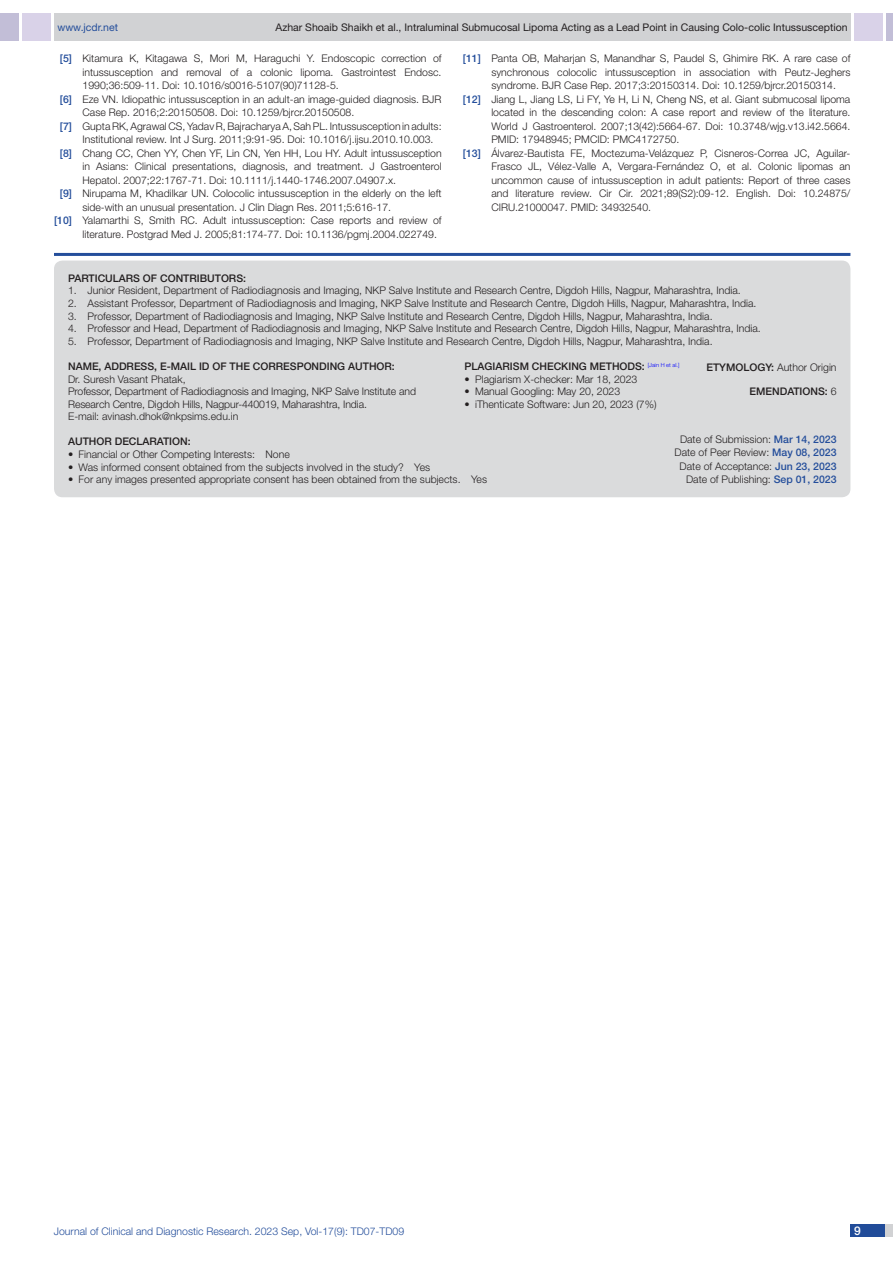
<style>
.page{position:relative;width:893px;height:1263px;background:#fff}
.page>*{position:absolute;margin:0;border:0;box-sizing:border-box;transform-origin:0 0}
.t1{font:500 12px "Helvetica Neue";color:#fff}
.Partic_Contri_Txt{font:300 10.5px/12.6px "Helvetica Neue";color:#231f20}
.Partic_Contri_Head{font:500 10.5px "Helvetica Neue";color:#231f20}
.t2{font:10.5px "Helvetica Neue";color:#231f20}
.tb_txt{font:300 10.5px "Helvetica Neue";color:#231f20}
.t3{font:300 10.5px "Helvetica Neue";color:#244e9b}
.Partic_Contri_Head-2{font:300 10.5px "Helvetica Neue";color:#231f20}
.t4{font:10.5px "Helvetica Neue";color:#244e9b}
.s1{font-weight:500;color:#244e9b}
.s2{font-weight:500}
.s3{font-weight:300}
</style>
<div class="page">
<div style="left:54px;top:13px;width:796px;height:28px;background:#d1d2d4"></div>
<div style="left:0;top:13px;width:19px;height:28px;background:#c2bed7"></div>
<div style="left:22px;top:13px;width:29px;height:28px;background:#d9d2e8"></div>
<div style="left:886px;top:13px;width:7px;height:28px;background:#c2bed7"></div>
<div style="left:854px;top:13px;width:29px;height:28px;background:#d9d2e8"></div>
<div style="left:850px;top:1224px;width:43px;height:13px;background:#d1d2d4"></div>
<div style="left:850px;top:1224px;width:35px;height:13px;background:#214c99"></div>
<hr style="left:54px;top:253px;width:796px;height:3px;background:#244e9b">
<div style="left:54px;top:261px;width:796px;height:236px;background:#dadbdc;border-radius:9px"></div>
<p class="t4" style="left:57px;top:21px;width:62px">www.jcdr.net</p>
<p class="t2" style="left:276px;top:21px;width:573px">Azhar Shoaib Shaikh et al., Intraluminal Submucosal Lipoma Acting as a Lead Point in Causing Colo-colic Intussusception</p>
<p class="Partic_Contri_Txt" style="left:60px;top:52px;width:383px"><span class="s1">[5]</span> Kitamura K, Kitagawa S, Mori M, Haraguchi Y. Endoscopic correction of</p>
<p class="Partic_Contri_Txt" style="left:82px;top:66px;width:361px">intussusception and removal of a colonic lipoma. Gastrointest Endosc.</p>
<p class="Partic_Contri_Txt" style="left:82px;top:79px;width:258px">1990;36:509-11. Doi: 10.1016/s0016-5107(90)71128-5.</p>
<p class="Partic_Contri_Txt" style="left:60px;top:93px;width:383px"><span class="s1">[6]</span> Eze VN. Idiopathic intussusception in an adult-an image-guided diagnosis. BJR</p>
<p class="Partic_Contri_Txt" style="left:82px;top:106px;width:273px">Case Rep. 2016;2:20150508. Doi: 10.1259/bjrcr.20150508.</p>
<p class="Partic_Contri_Txt" style="left:60px;top:120px;width:383px"><span class="s1">[7]</span> Gupta RK, Agrawal CS, Yadav R, Bajracharya A, Sah PL. Intussusception in adults:</p>
<p class="Partic_Contri_Txt" style="left:82px;top:133px;width:352px">Institutional review. Int J Surg. 2011;9:91-95. Doi: 10.1016/j.ijsu.2010.10.003.</p>
<p class="Partic_Contri_Txt" style="left:60px;top:147px;width:383px"><span class="s1">[8]</span> Chang CC, Chen YY, Chen YF, Lin CN, Yen HH, Lou HY. Adult intussusception</p>
<p class="Partic_Contri_Txt" style="left:82px;top:160px;width:361px">in Asians: Clinical presentations, diagnosis, and treatment. J Gastroenterol</p>
<p class="Partic_Contri_Txt" style="left:82px;top:174px;width:315px">Hepatol. 2007;22:1767-71. Doi: 10.1111/j.1440-1746.2007.04907.x.</p>
<p class="Partic_Contri_Txt" style="left:60px;top:187px;width:383px"><span class="s1">[9]</span> Nirupama M, Khadilkar UN. Colocolic intussusception in the elderly on the left</p>
<p class="Partic_Contri_Txt" style="left:82px;top:201px;width:310px">side-with an unusual presentation. J Clin Diagn Res. 2011;5:616-17.</p>
<p class="Partic_Contri_Txt" style="left:54px;top:214px;width:389px"><span class="s1">[10]</span> Yalamarthi S, Smith RC. Adult intussusception: Case reports and review of</p>
<p class="Partic_Contri_Txt" style="left:82px;top:228px;width:356px">literature. Postgrad Med J. 2005;81:174-77. Doi: 10.1136/pgmj.2004.022749.</p>
<p class="Partic_Contri_Txt" style="left:463px;top:52px;width:389px"><span class="s1">[11]</span> Panta OB, Maharjan S, Manandhar S, Paudel S, Ghimire RK. A rare case of</p>
<p class="Partic_Contri_Txt" style="left:491px;top:66px;width:361px">synchronous colocolic intussusception in association with Peutz-Jeghers</p>
<p class="Partic_Contri_Txt" style="left:491px;top:79px;width:346px">syndrome. BJR Case Rep. 2017;3:20150314. Doi: 10.1259/bjrcr.20150314.</p>
<p class="Partic_Contri_Txt" style="left:463px;top:93px;width:389px"><span class="s1">[12]</span> Jiang L, Jiang LS, Li FY, Ye H, Li N, Cheng NS, et al. Giant submucosal lipoma</p>
<p class="Partic_Contri_Txt" style="left:491px;top:106px;width:361px">located in the descending colon: A case report and review of the literature.</p>
<p class="Partic_Contri_Txt" style="left:491px;top:120px;width:361px">World J Gastroenterol. 2007;13(42):5664-67. Doi: 10.3748/wjg.v13.i42.5664.</p>
<p class="Partic_Contri_Txt" style="left:491px;top:133px;width:189px">PMID: 17948945; PMCID: PMC4172750.</p>
<p class="Partic_Contri_Txt" style="left:463px;top:147px;width:389px"><span class="s1">[13]</span> Álvarez-Bautista FE, Moctezuma-Velázquez P, Cisneros-Correa JC, Aguilar-</p>
<p class="Partic_Contri_Txt" style="left:491px;top:160px;width:361px">Frasco JL, Vélez-Valle A, Vergara-Fernández O, et al. Colonic lipomas an</p>
<p class="Partic_Contri_Txt" style="left:491px;top:174px;width:361px">uncommon cause of intussusception in adult patients: Report of three cases</p>
<p class="Partic_Contri_Txt" style="left:491px;top:187px;width:361px">and literature review. Cir Cir. 2021;89(S2):09-12. English. Doi: 10.24875/</p>
<p class="Partic_Contri_Txt" style="left:491px;top:201px;width:161px">CIRU.21000047. PMID: 34932540.</p>
<p class="Partic_Contri_Head" style="left:68px;top:272px;width:179px">PARTICULARS OF CONTRIBUTORS:</p>
<p class="Partic_Contri_Txt" style="left:68px;top:284px;width:674px">1. Junior Resident, Department of Radiodiagnosis and Imaging, Nkp Salve Institute and Research Centre, Digdoh Hills, Nagpur, Maharashtra, India.</p>
<p class="Partic_Contri_Txt" style="left:68px;top:297px;width:690px">2. Assistant Professor, Department of Radiodiagnosis and Imaging, Nkp Salve Institute and Research Centre, Digdoh Hills, Nagpur, Maharashtra, India.</p>
<p class="Partic_Contri_Txt" style="left:68px;top:309px;width:646px">3. Professor, Department of Radiodiagnosis and Imaging, Nkp Salve Institute and Research Centre, Digdoh Hills, Nagpur, Maharashtra, India.</p>
<p class="Partic_Contri_Txt" style="left:68px;top:322px;width:694px">4. Professor and Head, Department of Radiodiagnosis and Imaging, Nkp Salve Institute and Research Centre, Digdoh Hills, Nagpur, Maharashtra, India.</p>
<p class="Partic_Contri_Txt" style="left:68px;top:335px;width:646px">5. Professor, Department of Radiodiagnosis and Imaging, Nkp Salve Institute and Research Centre, Digdoh Hills, Nagpur, Maharashtra, India.</p>
<p class="Partic_Contri_Head" style="left:465px;top:360px;width:216px">PLAGIARISM CHECKING METHODS: <sup>[Jain</sup> <sup>H</sup> <sup>et</sup> <sup>al.]</sup></p>
<p class="tb_txt" style="left:465px;top:372px;width:174px">• Plagiarism X-checker: Mar 18, 2023</p>
<p class="tb_txt" style="left:465px;top:385px;width:157px">• Manual Googling: May 20, 2023</p>
<p class="tb_txt" style="left:465px;top:398px;width:194px">• iThenticate Software: Jun 20, 2023 (7%)</p>
<p class="Partic_Contri_Head" style="left:68px;top:360px;width:328px">NAME, ADDRESS, E-MAIL ID OF THE CORRESPONDING AUTHOR:</p>
<p class="Partic_Contri_Head" style="left:706px;top:361px;width:29px">ETYMOLOG</p>
<p class="Partic_Contri_Head-2" style="left:765px;top:360px;width:73px"><span class="s2">Y:</span> Author Origin</p>
<p class="Partic_Contri_Txt" style="left:68px;top:372px;width:119px">Dr. Suresh Vasant Phatak,</p>
<p class="Partic_Contri_Txt" style="left:68px;top:385px;width:350px">Professor, Department of Radiodiagnosis and Imaging, Nkp Salve Institute and<br>Research Centre, Digdoh Hills, Nagpur-440019, Maharashtra, India.</p>
<p class="Partic_Contri_Txt" style="left:68px;top:410px;width:172px">E-mail: avinash.dhok@nkpsims.edu.in</p>
<p class="Partic_Contri_Txt" style="left:680px;top:432px;width:158px">Date of Submission: <span class="s1">MAR 14, 2023</span></p>
<p class="Partic_Contri_Txt" style="left:674px;top:446px;width:164px">Date of Peer Review: <span class="s1">MAY 08, 2023</span></p>
<p class="Partic_Contri_Txt" style="left:680px;top:459px;width:158px">Date of Acceptance: <span class="s1">JUN 23, 2023</span></p>
<p class="Partic_Contri_Txt" style="left:686px;top:473px;width:152px">Date of Publishing: <span class="s1">SEP 01, 2023</span></p>
<p class="Partic_Contri_Head" style="left:750px;top:385px;width:15px">EMENDATIONS</p>
<p class="Partic_Contri_Head" style="left:825px;top:385px;width:13px">: <span class="s3">6</span></p>
<p class="Partic_Contri_Head" style="left:68px;top:435px;width:16px">AUTHOR</p>
<p class="Partic_Contri_Head" style="left:115px;top:435px;width:8px">DECLARATION</p>
<p class="Partic_Contri_Head" style="left:188px;top:435px;width:4px">:</p>
<p class="Partic_Contri_Txt" style="left:68px;top:448px;width:223px">• Financial or Other Competing Interests: None</p>
<p class="Partic_Contri_Txt" style="left:68px;top:460px;width:364px">• Was informed consent obtained from the subjects involved in the study? Yes</p>
<p class="Partic_Contri_Txt" style="left:68px;top:473px;width:420px">• For any images presented appropriate consent has been obtained from the subjects. Yes</p>
<p class="t3" style="left:54px;top:1225px;width:352px">Journal of Clinical and Diagnostic Research. 2023 Sep, Vol-17(9): TD07-TD09</p>
<p class="t1" style="left:854px;top:1223px;width:8px">9</p>
</div>
